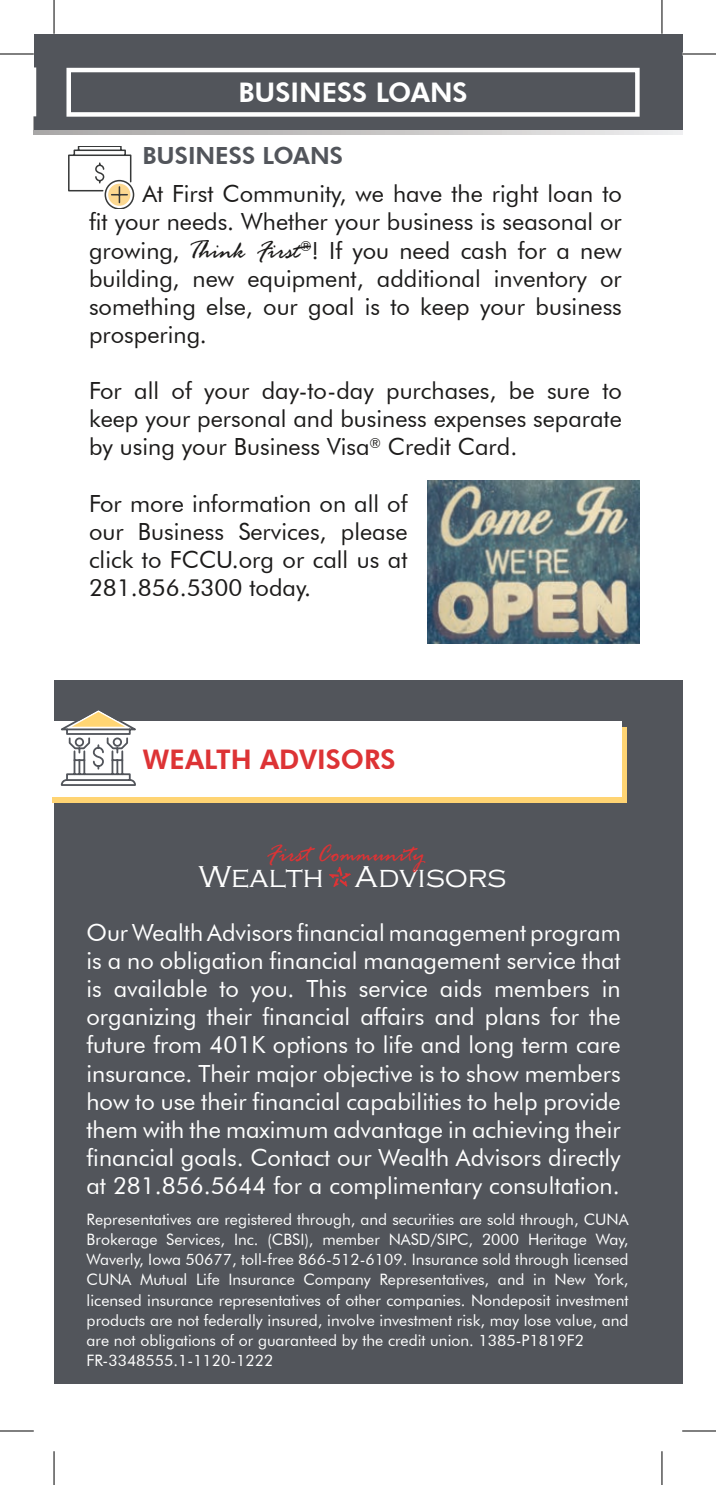
<style>
.page{position:relative;width:716px;height:1485px;background:#fff}
.page>*{position:absolute;margin:0;border:0;box-sizing:border-box;transform-origin:0 0}
.t1{font:300 31.28px "Copperplate Gothic";color:#fff}
.t2{font:800 27px "Futura BT";color:#dd3335}
.t3{font:800 27px "Futura BT";color:#fff}
.t4{font:italic 26.1px "Rage";color:#dd3335}
.t5{font:23.62px/28.1px "Futura BT";color:#fff;text-align:justify}
.t6{font:23.62px/28.1px "Futura BT";color:#1c1b1a;text-align:justify}
.t7{font:800 23.62px "Futura BT";color:#52555b}
.t8{font:15.75px/20.2px "Futura BT";color:#fff;text-align:justify}
.s1{font-family:"Rage Italic Let Plain";font-size:27px}
</style>
<div class="page">
<svg style="left:34px;top:129px;width:648px;height:6px;background:#b4b3b4"></svg>
<div style="left:34px;top:34px;width:648px;height:95px;background:#52555b"></div>
<div style="left:66px;top:68px;width:573px;height:49px;background:#52555b;border:4px solid #fff"></div>
<div style="left:54px;top:680px;width:628px;height:704px;background:#52555b"></div>
<svg style="left:53px;top:727px;width:574px;height:75px;background:#ffdb8a"></svg>
<div style="left:43px;top:721px;width:578px;height:75px;background:#fff"></div>
<img style="left:427px;top:480px;width:212px;height:164px">
<svg style="left:60px;top:710px;width:76px;height:76px"></svg>
<svg style="left:68px;top:146px;width:67px;height:63px"></svg>
<svg style="left:34px;top:67px;width:2px;height:49px"></svg>
<svg style="left:329px;top:867px;width:22px;height:20px"></svg>
<hr style="left:0;top:54px;width:34px;height:1px;background:#000">
<hr style="left:682px;top:54px;width:34px;height:1px;background:#000">
<hr style="left:0;top:1431px;width:34px;height:1px;background:#000">
<hr style="left:682px;top:1431px;width:34px;height:1px;background:#000">
<hr style="left:54px;top:0;width:1px;height:34px;background:#000">
<hr style="left:54px;top:1451px;width:1px;height:34px;background:#000">
<hr style="left:661px;top:0;width:1px;height:34px;background:#000">
<hr style="left:661px;top:1451px;width:1px;height:34px;background:#000">
<p class="t3" style="left:238px;top:76px;width:231px">BUSINESS LOANS</p>
<p class="t7" style="left:142px;top:141px;width:202px">BUSINESS LOANS</p>
<p class="t6" style="left:89px;top:180px;width:534px;text-indent:53px">At First Community, we have the right loan to fit your needs. Whether your business is seasonal or growing, <span class="s1">Think First</span><sup>®</sup>! If you need cash for a new building, new equipment, additional inventory or something else, our goal is to keep your business prospering.</p>
<p class="t6" style="left:89px;top:377px;width:534px">For all of your day-to-day purchases, be sure to keep your personal and business expenses separate by using your Business Visa<sup>®</sup> Credit Card.</p>
<p class="t6" style="left:89px;top:489px;width:320px">For more information on all of our Business Services, please click to FCCU.org or call us at 281.856.5300 today.</p>
<p class="t2" style="left:142px;top:743px;width:255px">WEALTH ADVISORS</p>
<p class="t4" style="left:267px;top:840px;width:160px">First Community</p>
<p class="t1" style="left:199px;top:860px;width:309px">Wealth Advisors</p>
<p class="t5" style="left:86px;top:918px;width:535px">Our Wealth Advisors financial management program is a no obligation financial management service that is available to you. This service aids members in organizing their financial affairs and plans for the future from 401K options to life and long term care insurance. Their major objective is to show members how to use their financial capabilities to help provide them with the maximum advantage in achieving their financial goals. Contact our Wealth Advisors directly at 281.856.5644 for a complimentary consultation.</p>
<p class="t8" style="left:87px;top:1209px;width:543px">Representatives are registered through, and securities are sold through, CUNA Brokerage Services, Inc. (CBSI), member NASD/SIPC, 2000 Heritage Way, Waverly, Iowa 50677, toll-free 866-512-6109. Insurance sold through licensed CUNA Mutual Life Insurance Company Representatives, and in New York, licensed insurance representatives of other companies. Nondeposit investment products are not federally insured, involve investment risk, may lose value, and are not obligations of or guaranteed by the credit union. 1385-P1819F2</p>
<p class="t8" style="left:87px;top:1351px;width:188px">FR-3348555.1-1120-1222</p>
</div>
